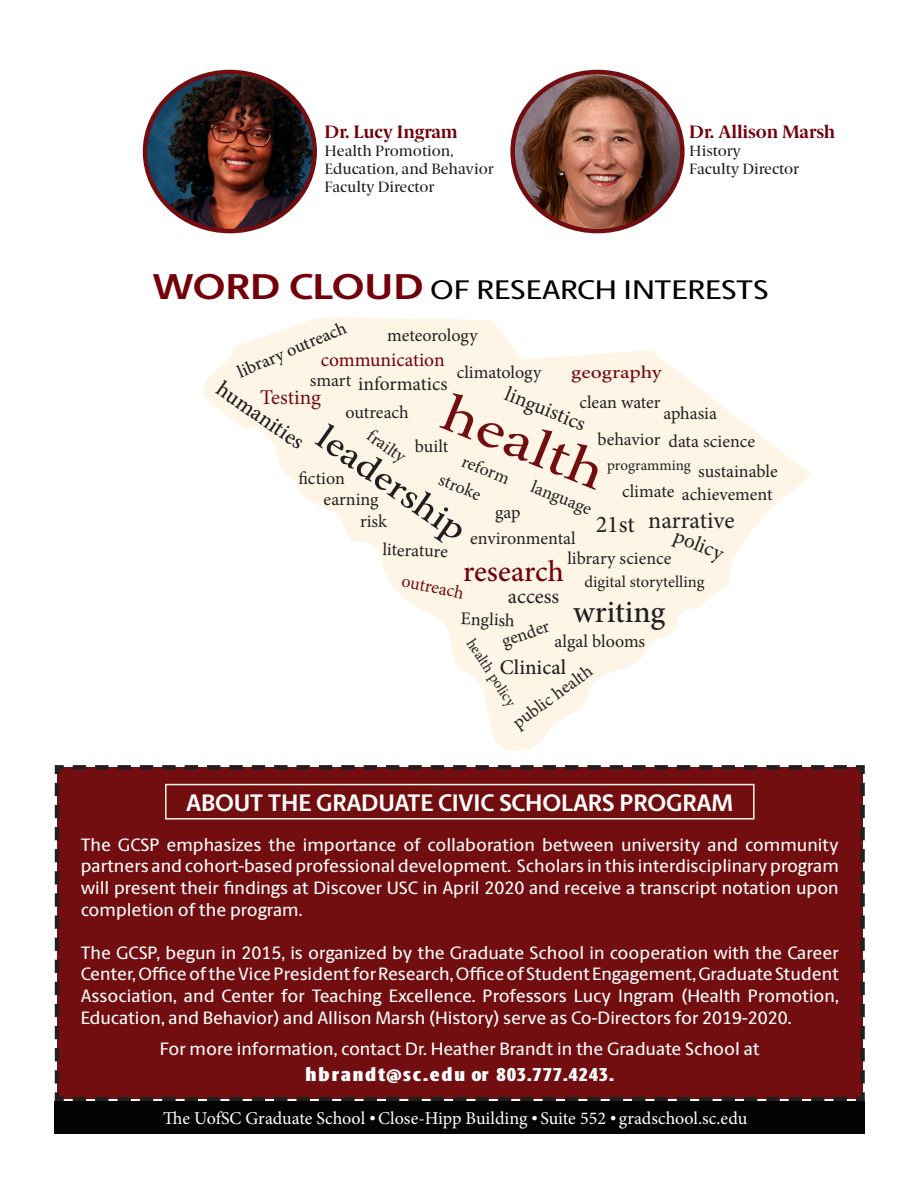
<style>
.page{position:relative;width:918px;height:1188px;background:#fff}
.page>*{position:absolute;margin:0;border:0;box-sizing:border-box;transform-origin:0 0}
.t1{font:54px "Minion Pro";color:#730e10;scale:1.27 1}
.t2{font:500 36px "Minion Pro";color:#231f20;scale:1.16 1}
.t3{font:500 31.5px "Minion Pro";color:#231f20}
.t4{font:500 30px "Minion Pro";letter-spacing:-.005em;color:#73000a}
.t5{font:500 27px "Berlingske Sans";letter-spacing:-.005em;color:#000;scale:1.16 1}
.t6{font:700 24px "Berlingske Sans";letter-spacing:-.01em;color:#fff}
.t7{font:24px "Minion Pro";letter-spacing:-.005em;color:#231f20}
.t8{font:500 22.5px "Minion Pro";color:#231f20}
.t9{font:21px "Minion Pro";color:#231f20}
.t10{font:500 21px "Minion Pro";color:#231f20}
.t11{font:21px "Minion Pro";letter-spacing:-.005em;color:#730e10}
.t12{font:800 19.5px "Berlingske Sans X Cn";letter-spacing:.075em;color:#fff;scale:1.34 1}
.t13{font:19.5px "Minion Pro";color:#73000a}
.t14{font:19.5px "Minion Pro";color:#231f20}
.t15{font:500 18px/21.6px "Berlingske Sans";color:#fff;text-align:justify}
.t16{font:18px "Minion Pro";color:#231f20}
.t17{font:18px "Minion Pro";color:#fff}
.t18{font:700 18px "Berlingske Serif";color:#73000a}
.t19{font:500 18px "Minion Pro";color:#231f20}
.t20{font:500 18px "Minion Pro";letter-spacing:-.005em;color:#730e10;scale:1.2 1}
.t21{font:18px "Minion Pro";color:#730e10}
.t22{font:16.5px "Minion Pro";color:#231f20}
.t23{font:500 15px "Berlingske Serif";color:#231f20}
.t24{font:15px "Minion Pro";color:#231f20}
.s1{font-weight:700;font-size:36px;color:#73000a}
.s2{font-size:18.75px}
.s3{font-family:"Onyx"}
</style>
<div class="page">
<img style="left:204px;top:231px;width:607px;height:520px">
<div style="left:54px;top:765px;width:811px;height:338px;background:#730e10"></div>
<div style="left:165px;top:784px;width:590px;height:36px;border:2px solid #fef5e7"></div>
<img style="left:145px;top:72px;width:170px;height:159px">
<div style="left:143px;top:70px;width:174px;height:163px;border:4px solid #730e10;border-radius:50%"></div>
<img style="left:513px;top:72px;width:169px;height:159px">
<div style="left:510px;top:70px;width:175px;height:163px;border:4px solid #730e10;border-radius:50%"></div>
<div style="left:55px;top:1101px;width:810px;height:33px;background:#040503"></div>
<p class="t18" style="left:325px;top:117px;width:135px">Dr. Lucy Ingram</p>
<p class="t23" style="left:325px;top:139px;width:131px">Health Promotion,</p>
<p class="t23" style="left:325px;top:157px;width:171px">Education, and Behavior</p>
<p class="t23" style="left:325px;top:175px;width:111px">Faculty Director</p>
<p class="t18" style="left:689px;top:117px;width:148px">Dr. Allison Marsh</p>
<p class="t23" style="left:689px;top:139px;width:53px">History</p>
<p class="t23" style="left:689px;top:157px;width:111px">Faculty Director</p>
<p class="t5" style="left:152px;top:268px;width:533px"><span class="s1">WORD CLOUD</span> OF RESEARCH INTERESTS</p>
<p class="t19" style="left:234px;top:361px;width:118px;rotate:-23deg">library outreach</p>
<p class="t16" style="left:387px;top:323px;width:92px">meteorology</p>
<p class="t13" style="left:321px;top:347px;width:125px">communication</p>
<p class="t16" style="left:457px;top:361px;width:86px">climatology</p>
<p class="t20" style="left:571px;top:360px;width:77px">geography</p>
<p class="t14" style="left:358px;top:370px;width:91px">informatics</p>
<p class="t16" style="left:310px;top:369px;width:43px">smart</p>
<p class="t8" style="left:228px;top:374px;width:103px;rotate:35deg">humanities</p>
<p class="t9" style="left:511px;top:380px;width:87px;rotate:22deg">linguistics</p>
<p class="t11" style="left:260px;top:383px;width:62px">Testing</p>
<p class="t1" style="left:458px;top:377px;width:136px;rotate:22deg">health</p>
<p class="t16" style="left:580px;top:390px;width:83px">clean water</p>
<p class="t16" style="left:346px;top:400px;width:65px">outreach</p>
<p class="t16" style="left:663px;top:401px;width:55px">aphasia</p>
<p class="t2" style="left:334px;top:413px;width:151px;rotate:35deg">leadership</p>
<p class="t16" style="left:376px;top:424px;width:44px;rotate:35deg">frailty</p>
<p class="t16" style="left:597px;top:428px;width:64px">behavior</p>
<p class="t16" style="left:669px;top:429px;width:88px">data science</p>
<p class="t16" style="left:415px;top:434px;width:35px">built</p>
<p class="t16" style="left:467px;top:449px;width:51px;rotate:22deg">reform</p>
<p class="t24" style="left:607px;top:456px;width:85px">programming</p>
<p class="t16" style="left:698px;top:459px;width:81px">sustainable</p>
<p class="t16" style="left:298px;top:466px;width:48px">fiction</p>
<p class="t16" style="left:444px;top:468px;width:46px;rotate:22deg">stroke</p>
<p class="t16" style="left:536px;top:474px;width:65px;rotate:22deg">language</p>
<p class="t16" style="left:622px;top:479px;width:54px">climate</p>
<p class="t16" style="left:682px;top:483px;width:92px">achievement</p>
<p class="t16" style="left:324px;top:488px;width:57px">earning</p>
<p class="t16" style="left:495px;top:501px;width:27px">gap</p>
<p class="t7" style="left:648px;top:504px;width:88px">narrative</p>
<p class="t16" style="left:360px;top:509px;width:29px">risk</p>
<p class="t7" style="left:596px;top:509px;width:41px">21st</p>
<p class="t16" style="left:470px;top:526px;width:107px">environmental</p>
<p class="t9" style="left:680px;top:522px;width:53px;rotate:22deg">policy</p>
<p class="t16" style="left:383px;top:537px;width:67px;rotate:2deg">literature</p>
<p class="t16" style="left:567px;top:546px;width:106px">library science</p>
<p class="t4" style="left:463px;top:551px;width:102px">research</p>
<p class="t22" style="left:584px;top:570px;width:122px">digital storytelling</p>
<p class="t21" style="left:404px;top:568px;width:65px;rotate:12deg">outreach</p>
<p class="t9" style="left:508px;top:582px;width:53px">access</p>
<p class="t3" style="left:573px;top:590px;width:94px">writing</p>
<p class="t16" style="left:461px;top:606px;width:55px;rotate:2deg">English</p>
<p class="t16" style="left:498px;top:631px;width:51px;rotate:-20deg">gender</p>
<p class="t16" style="left:555px;top:629px;width:92px">algal blooms</p>
<p class="t24" style="left:479px;top:634px;width:79px;rotate:57deg">health policy</p>
<p class="t10" style="left:500px;top:654px;width:68px">Clinical</p>
<p class="t16" style="left:508px;top:714px;width:95px;rotate:-36deg">public health</p>
<p class="t6" style="left:186px;top:785px;width:548px">ABOUT THE GRADUATE CIVIC SCHOLARS PROGRAM</p>
<p class="t15" style="left:81px;top:833px;width:760px">The GCSP emphasizes the importance of collaboration between university and community partners and cohort-based professional development. Scholars in this interdisciplinary program will present their findings at Discover USC in April 2020 and receive a transcript notation upon completion of the program.</p>
<p class="t15" style="left:81px;top:941px;width:760px">The GCSP, begun in 2015, is organized by the Graduate School in cooperation with the Career Center, Office of the Vice President for Research, Office of Student Engagement, Graduate Student Association, and Center for Teaching Excellence. Professors Lucy Ingram (Health Promotion, Education, and Behavior) and Allison Marsh (History) serve as Co-Directors for 2019-2020.</p>
<p class="t15" style="left:160px;top:1037px;width:601px">For more information, contact Dr. Heather Brandt in the Graduate School at</p>
<p class="t12" style="left:306px;top:1059px;width:232px">hbrandt@sc.edu or <span class="s2">803.777.4243</span>.</p>
<p class="t17" style="left:163px;top:1106px;width:586px">The UofSC Graduate School <span class="s3">•</span> Close-Hipp Building <span class="s3">•</span> Suite 552 <span class="s3">•</span> gradschool.sc.edu</p>
</div>
